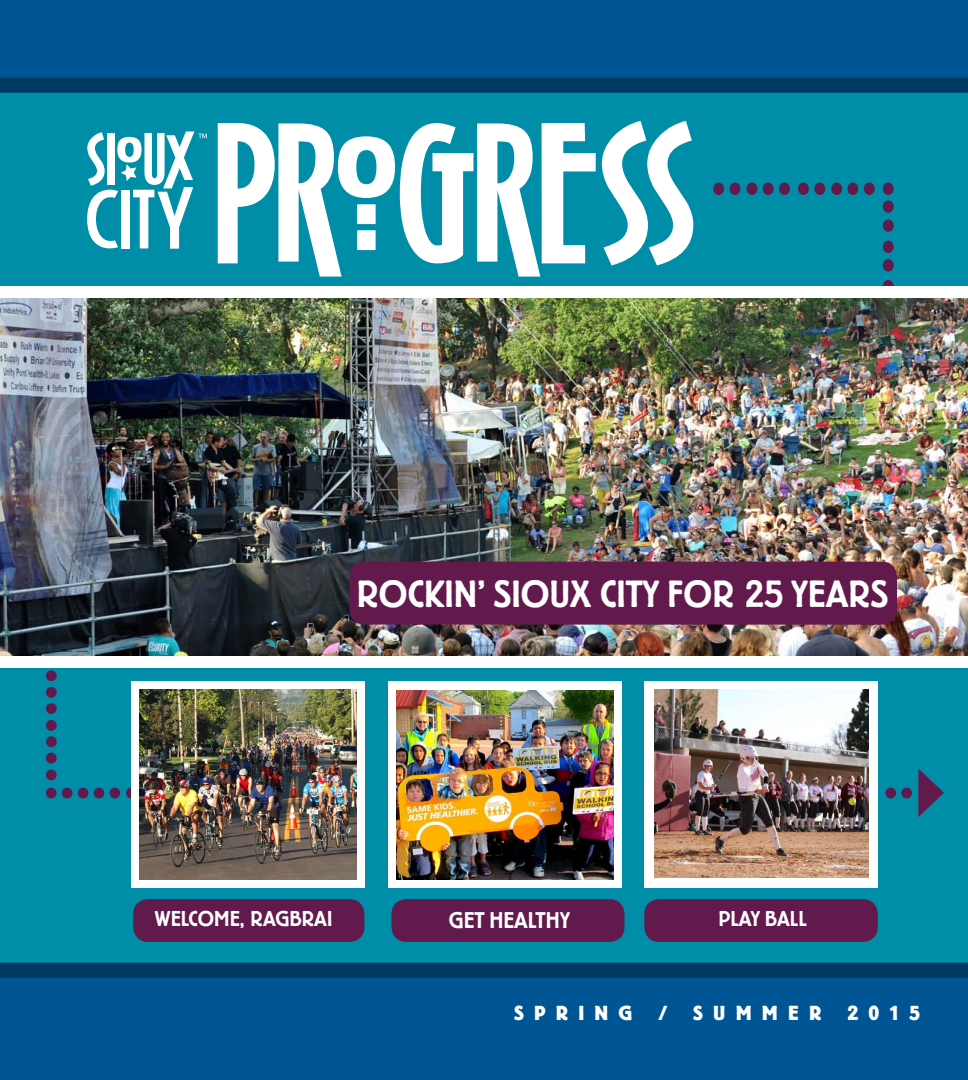
<style>
.page{position:relative;width:968px;height:1080px;background:#fff}
.page>*{position:absolute;margin:0;border:0;box-sizing:border-box;transform-origin:0 0}
.Captions{font:500 37.5px "Berliner Grotesk BQ";color:#fff}
.Captions-2{font:500 22.5px "Berliner Grotesk BQ";color:#fff}
.Captions-3{font:500 21.25px "Berliner Grotesk BQ";color:#fff}
.t1{font:700 20.12px "Berliner Grotesk BQ";letter-spacing:.505em;color:#fff}
</style>
<div class="page">
<div style="left:0;top:29px;width:968px;height:949px;background:#008da8"></div>
<div style="left:882px;top:280px;width:11px;height:12px;background:#62194b;border-radius:50%"></div>
<div style="left:126px;top:788px;width:11px;height:11px;background:#62194b;border-radius:50%"></div>
<div style="left:0;top:286px;width:968px;height:382px;background:#fff"></div>
<img style="left:0;top:298px;width:968px;height:358px">
<div style="left:0;top:78px;width:968px;height:15px;background:#003a62"></div>
<div style="left:0;top:0;width:968px;height:78px;background:#005594"></div>
<div style="left:0;top:963px;width:968px;height:15px;background:#003a62"></div>
<div style="left:0;top:978px;width:968px;height:102px;background:#005594"></div>
<svg style="left:218px;top:123px;width:377px;height:154px"></svg>
<svg style="left:602px;top:121px;width:91px;height:144px"></svg>
<div style="left:349px;top:562px;width:548px;height:63px;background:#62194b;border-radius:15px"></div>
<div style="left:133px;top:899px;width:231px;height:43px;background:#62194b;border-radius:15px"></div>
<div style="left:391px;top:899px;width:233px;height:43px;background:#62194b;border-radius:15px"></div>
<div style="left:644px;top:899px;width:233px;height:43px;background:#62194b;border-radius:15px"></div>
<svg style="left:87px;top:131px;width:120px;height:118px"></svg>
<svg style="left:918px;top:769px;width:25px;height:48px"></svg>
<div style="left:46px;top:736px;width:11px;height:11px;background:#62194b;border-radius:50%"></div>
<div style="left:713px;top:183px;width:11px;height:12px;background:#62194b;border-radius:50%"></div>
<div style="left:729px;top:183px;width:11px;height:12px;background:#62194b;border-radius:50%"></div>
<div style="left:746px;top:183px;width:11px;height:12px;background:#62194b;border-radius:50%"></div>
<div style="left:762px;top:183px;width:11px;height:12px;background:#62194b;border-radius:50%"></div>
<div style="left:779px;top:183px;width:11px;height:12px;background:#62194b;border-radius:50%"></div>
<div style="left:798px;top:183px;width:10px;height:12px;background:#62194b;border-radius:50%"></div>
<div style="left:814px;top:183px;width:11px;height:12px;background:#62194b;border-radius:50%"></div>
<div style="left:831px;top:183px;width:11px;height:12px;background:#62194b;border-radius:50%"></div>
<div style="left:847px;top:183px;width:11px;height:12px;background:#62194b;border-radius:50%"></div>
<div style="left:863px;top:183px;width:11px;height:12px;background:#62194b;border-radius:50%"></div>
<div style="left:882px;top:183px;width:11px;height:12px;background:#62194b;border-radius:50%"></div>
<div style="left:882px;top:241px;width:11px;height:12px;background:#62194b;border-radius:50%"></div>
<div style="left:882px;top:219px;width:11px;height:13px;background:#62194b;border-radius:50%"></div>
<div style="left:882px;top:259px;width:11px;height:13px;background:#62194b;border-radius:50%"></div>
<div style="left:882px;top:200px;width:11px;height:13px;background:#62194b;border-radius:50%"></div>
<div style="left:131px;top:681px;width:233px;height:206px;background:#fff"></div>
<div style="left:389px;top:681px;width:233px;height:206px;background:#fff"></div>
<div style="left:644px;top:681px;width:233px;height:206px;background:#fff"></div>
<img style="left:654px;top:690px;width:214px;height:188px">
<img style="left:396px;top:691px;width:217px;height:188px">
<img style="left:139px;top:690px;width:217px;height:189px">
<div style="left:46px;top:753px;width:11px;height:11px;background:#62194b;border-radius:50%"></div>
<div style="left:46px;top:769px;width:11px;height:11px;background:#62194b;border-radius:50%"></div>
<div style="left:46px;top:720px;width:11px;height:11px;background:#62194b;border-radius:50%"></div>
<div style="left:46px;top:703px;width:11px;height:11px;background:#62194b;border-radius:50%"></div>
<div style="left:46px;top:788px;width:11px;height:11px;background:#62194b;border-radius:50%"></div>
<div style="left:46px;top:687px;width:11px;height:11px;background:#62194b;border-radius:50%"></div>
<div style="left:46px;top:670px;width:11px;height:11px;background:#62194b;border-radius:50%"></div>
<div style="left:62px;top:788px;width:10px;height:11px;background:#62194b;border-radius:50%"></div>
<div style="left:78px;top:788px;width:10px;height:11px;background:#62194b;border-radius:50%"></div>
<div style="left:94px;top:788px;width:10px;height:11px;background:#62194b;border-radius:50%"></div>
<div style="left:109px;top:788px;width:11px;height:11px;background:#62194b;border-radius:50%"></div>
<div style="left:885px;top:788px;width:11px;height:11px;background:#62194b;border-radius:50%"></div>
<div style="left:901px;top:788px;width:11px;height:11px;background:#62194b;border-radius:50%"></div>
<p class="Captions" style="left:357px;top:574px;width:533px">ROCKIN’ SIOUX CITY FOR 25 YEARS</p>
<p class="Captions-3" style="left:155px;top:907px;width:179px">WELCOME, RAGBRAI</p>
<p class="Captions-2" style="left:449px;top:908px;width:123px">GET HEALTHY</p>
<p class="Captions-3" style="left:718px;top:907px;width:90px">PLAY BALL</p>
<p class="t1" style="left:514px;top:1002px;width:120px">SPRING</p>
<p class="t1" style="left:658px;top:1002px;width:10px">/</p>
<p class="t1" style="left:693px;top:1002px;width:130px">SUMMER</p>
<p class="t1" style="left:847px;top:1002px;width:74px">2015</p>
</div>
